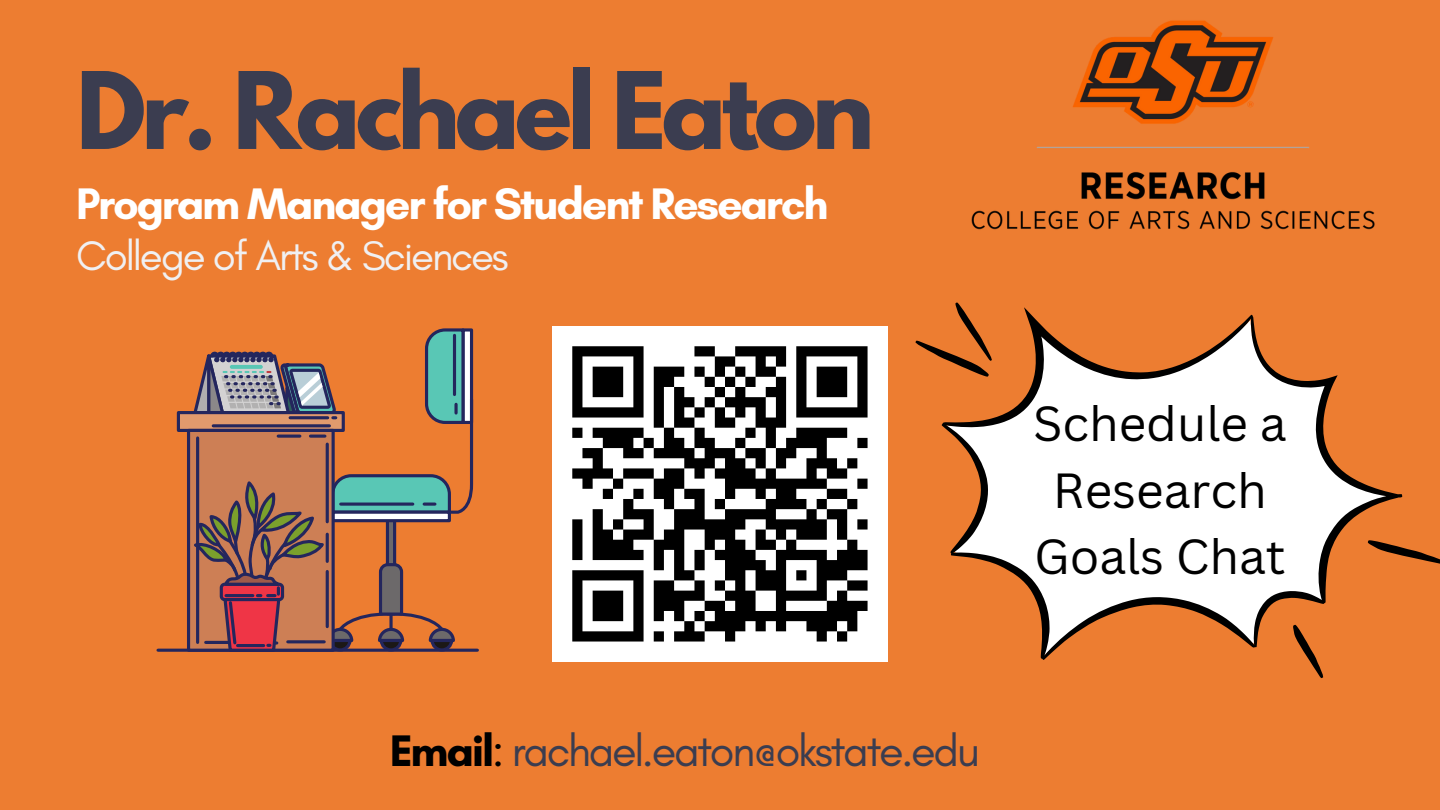
<style>
.page{position:relative;width:1440px;height:810px;background:#ed7d31}
.page>*{position:absolute;margin:0;border:0;box-sizing:border-box;transform-origin:0 0}
.t1{font:700 94.5px "League Spartan";letter-spacing:-.05em;color:#3b3d50}
.t2{font:48px/66.8px "Canva Sans";color:#000;text-align:center}
.t3{font:700 45px "Glacial Indifference";letter-spacing:-.05em;color:#fff}
.t4{font:45px "Glacial Indifference";letter-spacing:-.05em;color:#3b3d50}
.t5{font:42px "Glacial Indifference";letter-spacing:-.05em;color:#f0f0f2}
.s1{font-weight:700;color:#000}
.s2{color:#000}
</style>
<div class="page">
<hr style="left:158px;top:649px;width:319px;height:3px;background:#24265d">
<div style="left:178px;top:413px;width:165px;height:17px;background:#e19a6d"></div>
<div style="left:177px;top:411px;width:168px;height:21px;border:3px solid #24265d"></div>
<svg style="left:187px;top:328px;width:288px;height:324px"></svg>
<img style="left:971px;top:20px;width:404px;height:210px">
<div style="left:552px;top:326px;width:336px;height:336px;background:#fff"></div>
<svg style="left:572px;top:346px;width:296px;height:296px"></svg>
<svg style="left:941px;top:307px;width:461px;height:353px;fill:#fafafa"></svg>
<svg style="left:915px;top:302px;width:77px;height:75px"></svg>
<svg style="left:1368px;top:540px;width:72px;height:25px"></svg>
<svg style="left:1293px;top:625px;width:30px;height:53px"></svg>
<h1 class="t1" style="left:76px;top:64px;width:800px">Dr. Rachael Eaton</h1>
<p class="t3" style="left:76px;top:176px;width:754px">Program Manager for Student Research</p>
<p class="t5" style="left:76px;top:230px;width:434px">College of Arts &amp; Sciences</p>
<p class="t2" style="left:1033px;top:389px;width:255px">Schedule a<br>Research<br>Goals Chat</p>
<p class="t4" style="left:390px;top:723px;width:592px"><span class="s1">Email</span><span class="s2">:</span> rachael.eaton@okstate.edu</p>
</div>
